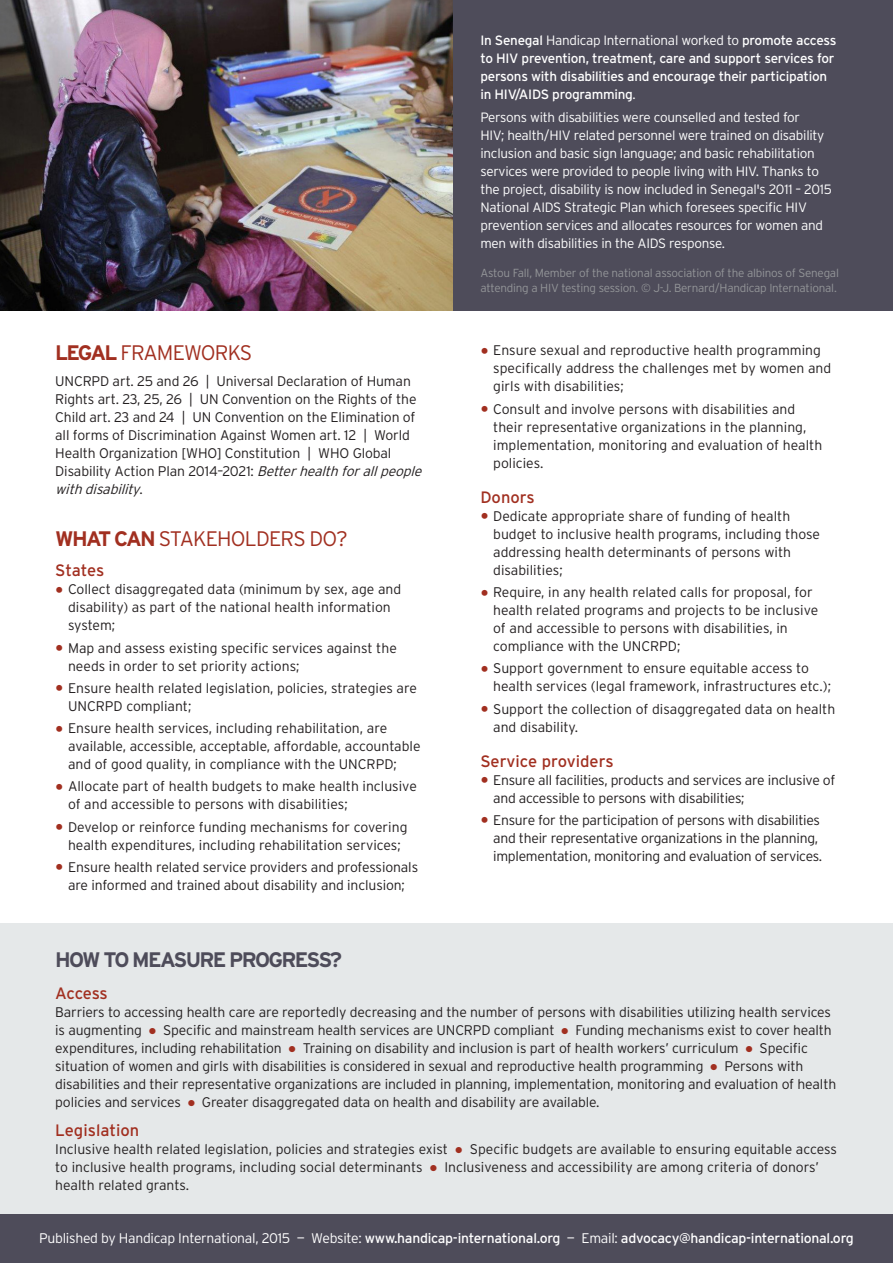
<style>
.page{position:relative;width:893px;height:1263px;background:#fff}
.page>*{position:absolute;margin:0;border:0;box-sizing:border-box;transform-origin:0 0}
.t1{font:300 21px "Interstate";letter-spacing:-.04em;color:#a12f20}
.t2{font:700 21px "Interstate";letter-spacing:-.08em;color:#4e4c5a}
.t3{font:16.5px "Interstate";color:#a12f20}
.t4{font:300 13.95px/18px "Interstate";letter-spacing:-.01em;color:#231f20}
.t5{font:13.95px "Interstate";letter-spacing:-.02em;color:#fff}
.t6{font:300 13.5px/18px "Interstate";letter-spacing:-.02em;color:#fff}
.t7{font:13.5px/18px "Interstate";letter-spacing:-.02em;color:#fff}
.t8{font:300 11.7px/14.2px "Interstate";letter-spacing:-.02em;color:#939598}
.s1{font-weight:700}
.s2{font-style:italic}
.s3{font-weight:400;font-size:19.5px;color:#a12f20}
.s4{font-weight:300}
.s5{color:#a12f20}
</style>
<div class="page">
<div style="left:0;top:1213px;width:893px;height:50px;background:#4e4c5a"></div>
<div style="left:0;top:0;width:893px;height:310px;background:#4e4c5a"></div>
<div style="left:0;top:923px;width:893px;height:290px;background:#e5e8e9"></div>
<img style="left:0;top:0;width:453px;height:310px">
<h1 class="t1" style="left:55px;top:339px;width:104px"><span class="s1">LEGAL</span> f ramew</h1>
<h1 class="t1" style="left:201px;top:339px;width:53px">orks</h1>
<p class="t4" style="left:55px;top:372px;width:372px">U NCRPD art. 25 and 26 | U niversal Declaration of Human Rights art. 23, 25, 26 | U N Convention on the Rights of the Child art. 23 and 24 | U N Convention on the Elimination of all forms of Discrimination Against Women art. 12 | World Health Organization [WHO] Constitution | WHO Global Disability Action Plan 2014–2021: <span class="s2">Betterhealthforallpeople withdisability</span>.</p>
<h1 class="t1" style="left:55px;top:526px;width:294px"><span class="s1">WHAT CAN</span> stakeh olde rs do?</h1>
<p class="t3" style="left:55px;top:560px;width:51px">States</p>
<p class="t4" style="left:68px;top:580px;width:335px;text-indent:-13px"><span class="s3">•</span> Collect disaggregated data (minimum by sex, age and disability) as part of the national health information system;</p>
<p class="t4" style="left:68px;top:638px;width:330px;text-indent:-13px"><span class="s3">•</span> Map and assess existing specific services against the needs in order to set priority actions;</p>
<p class="t4" style="left:68px;top:679px;width:350px;text-indent:-13px"><span class="s3">•</span> Ensure health related legislation, policies, strategies are<br>U NCRPD compliant;</p>
<p class="t4" style="left:68px;top:719px;width:354px;text-indent:-13px"><span class="s3">•</span> Ensure health services, including rehabilitation, are available, accessible, acceptable, affordable, accountable and of good quality, in compliance with the U NCRPD;</p>
<p class="t4" style="left:68px;top:777px;width:350px;text-indent:-13px"><span class="s3">•</span> Allocate part of health budgets to make health inclusive of and accessible to persons with disabilities;</p>
<p class="t4" style="left:55px;top:817px;width:354px;text-align:center"><span class="s3">•</span> Develop or reinforce funding mechanisms for covering health expenditures, including rehabilitation services;</p>
<p class="t4" style="left:55px;top:858px;width:364px;text-align:center"><span class="s3">•</span> Ensure health related service providers and professionals are informed and trained about disability and inclusion;</p>
<h1 class="t2" style="left:55px;top:947px;width:288px">H OW TO MEASU RE PROGRESS?</h1>
<p class="t7" style="left:480px;top:31px;width:358px">In Senegal <span class="s4">Handicap International worked to</span> promote access to HIV prevention, treatment, care and support services for persons with disabilities and encourage their participation in HIV/AIDS programming<span class="s4">.</span></p>
<p class="t6" style="left:480px;top:108px;width:353px">Persons with disabilities were counselled and tested for<br>HIV; health/HIV related personnel were trained on disability inclusion and basic sign language; and basic rehabilitation services were provided to people living with HIV. Thanks to the project, disability is now included in Senegal's 2011 – 2015<br>National AIDS Strategic Plan which foresees specific HIV prevention services and allocates resources for women and men with disabilities in the AIDS response.</p>
<p class="t8" style="left:480px;top:266px;width:360px">Astou Fall, Member of the national association of the albinos of Senegal attending a HIV testing session. © J-J. Bernard/Handicap International.</p>
<p class="t4" style="left:493px;top:341px;width:340px;text-indent:-13px"><span class="s3">•</span> Ensure sexual and reproductive health programming specifically address the challenges met by women and girls with disabilities;</p>
<p class="t4" style="left:493px;top:400px;width:331px;text-indent:-13px"><span class="s3">•</span> Consult and involve persons with disabilities and their representative organizations in the planning, implementation, monitoring and evaluation of health policies.</p>
<p class="t3" style="left:480px;top:487px;width:56px">Donors</p>
<p class="t4" style="left:493px;top:507px;width:328px;text-indent:-13px"><span class="s3">•</span> Dedicate appropriate share of funding of health budget to inclusive health programs, including those addressing health determinants of persons with disabilities;</p>
<p class="t4" style="left:493px;top:583px;width:327px;text-indent:-13px"><span class="s3">•</span> Require, in any health related calls for proposal, for health related programs and projects to be inclusive of and accessible to persons with disabilities, in compliance with the U NCRPD;</p>
<p class="t4" style="left:493px;top:659px;width:339px;text-indent:-13px"><span class="s3">•</span> Support government to ensure equitable access to health services (legal framework, infrastructures etc.);</p>
<p class="t4" style="left:493px;top:699px;width:344px;text-indent:-13px"><span class="s3">•</span> Support the collection of disaggregated data on health and disability.</p>
<p class="t3" style="left:480px;top:751px;width:135px">Service providers</p>
<p class="t4" style="left:493px;top:770px;width:344px;text-indent:-13px"><span class="s3">•</span> Ensure all facilities, products and services are inclusive of and accessible to persons with disabilities;</p>
<p class="t4" style="left:493px;top:811px;width:330px;text-indent:-13px"><span class="s3">•</span> Ensure for the participation of persons with disabilities and their representative organizations in the planning, implementation, monitoring and evaluation of services.</p>
<p class="t3" style="left:55px;top:983px;width:54px">Access</p>
<p class="t4" style="left:55px;top:1003px;width:782px">Barriers to accessing health care are reportedly decreasing and the number of persons with disabilities utilizing health services is augmenting <span class="s5">●</span> Specific and mainstream health services are U NCRPD compliant <span class="s5">●</span> Funding mechanisms exist to cover health expenditures, including rehabilitation <span class="s5">●</span> Training on disability and inclusion is part of health workers’ curriculum <span class="s5">●</span> Specific situation of women and girls with disabilities is considered in sexual and reproductive health programming <span class="s5">●</span> Persons with disabilities and their representative organizations are included in planning, implementation, monitoring and evaluation of health policies and services <span class="s5">●</span> Greater disaggregated data on health and disability are available.</p>
<p class="t3" style="left:55px;top:1120px;width:86px">Legislation</p>
<p class="t4" style="left:55px;top:1140px;width:783px">Inclusive health related legislation, policies and strategies exist <span class="s5">●</span> Specific budgets are available to ensuring equitable access to inclusive health programs, including social determinants <span class="s5">●</span> Inclusiveness and accessibility are among criteria of donors’ health related grants.</p>
<p class="t5" style="left:39px;top:1229px;width:816px"><span class="s4">Published by Handicap International, 2015 — Website:</span> www.handicap-international.org <span class="s4">— Email:</span> advocacy@handicap-international.org</p>
</div>
